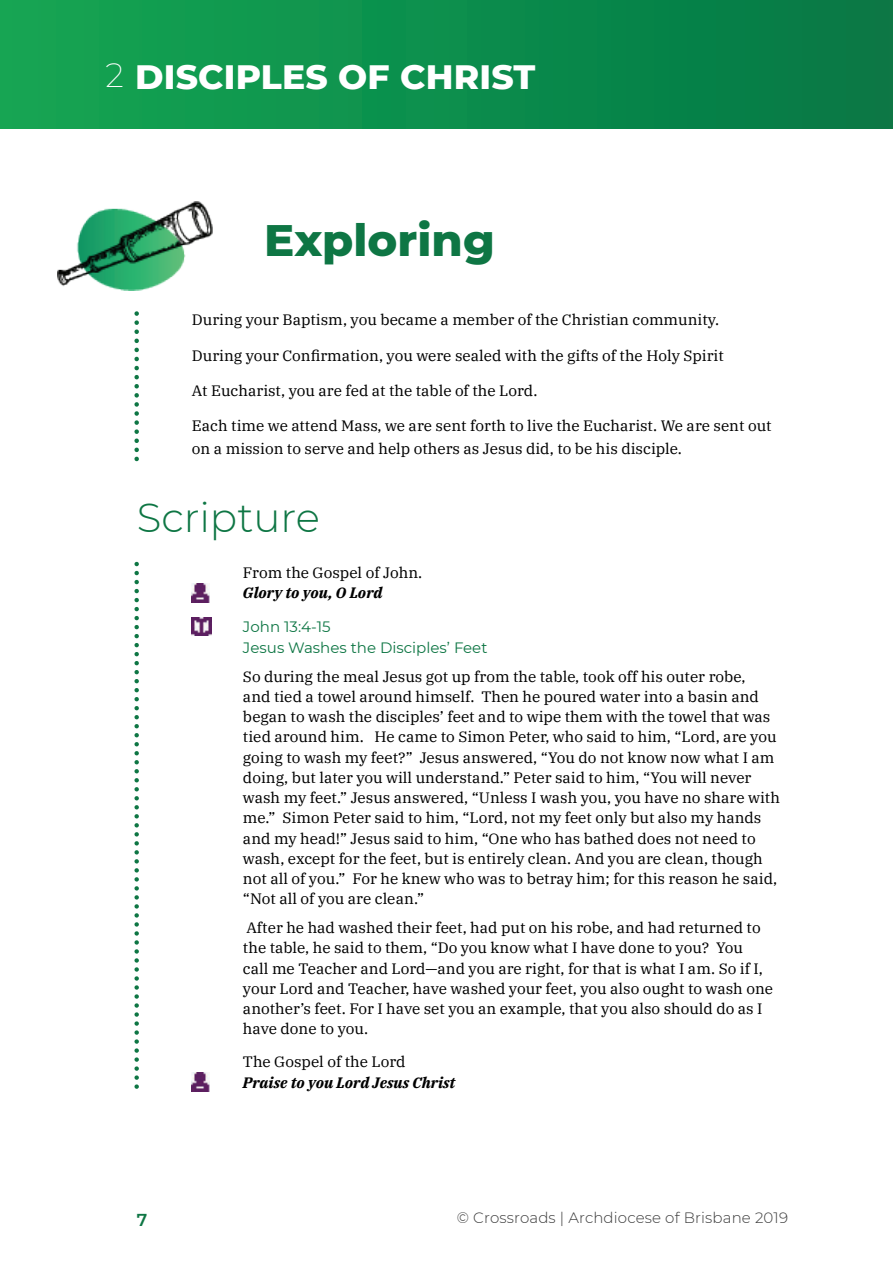
<style>
.page{position:relative;width:893px;height:1263px;background:#fff}
.page>*{position:absolute;margin:0;border:0;box-sizing:border-box;transform-origin:0 0}
.t1{font:800 45px "Montserrat";color:#0e7644}
.t2{font:300 40.5px "Montserrat";color:#0e7644}
.t3{font:800 34.5px "Montserrat";letter-spacing:.005em;color:#fff}
.t4{font:600 17.25px "Montserrat";color:#0e7644}
.t5{font:15px/20.2px "IBM Plex Serif";color:#000}
.t6{font:italic 700 15px "IBM Plex Serif";color:#000}
.t7{font:15px/21px "Montserrat";color:#0e7644}
.t8{font:300 15px "Montserrat";letter-spacing:.01em;color:#3a3a3a}
.s1{font-weight:200;font-size:33px}
</style>
<div class="page">
<div style="left:0;top:0;width:893px;height:128px;background:linear-gradient(to right,#15a653,#057745)"></div>
<img style="left:191px;top:583px;width:18px;height:20px">
<img style="left:191px;top:617px;width:21px;height:19px">
<img style="left:191px;top:1072px;width:18px;height:20px">
<svg style="left:134px;top:313px;width:5px;height:149px"></svg>
<svg style="left:134px;top:564px;width:5px;height:525px"></svg>
<img style="left:58px;top:202px;width:154px;height:88px">
<h3 class="t3" style="left:106px;top:51px;width:431px"><span class="s1">2</span> DISCIPLES OF CHRIST</h3>
<h1 class="t1" style="left:264px;top:207px;width:232px">Exploring</h1>
<p class="t5" style="left:192px;top:309px;width:529px">During your Baptism, you became a member of the Christian community.</p>
<p class="t5" style="left:192px;top:344px;width:533px">During your Confirmation, you were sealed with the gifts of the Holy Spirit</p>
<p class="t5" style="left:192px;top:379px;width:347px">At Eucharist, you are fed at the table of the Lord.</p>
<p class="t5" style="left:192px;top:413px;width:581px;line-height:22.5px">Each time we attend Mass, we are sent forth to live the Eucharist. We are sent out on a mission to serve and help others as Jesus did, to be his disciple.</p>
<h2 class="t2" style="left:137px;top:490px;width:185px">Scripture</h2>
<p class="t5" style="left:243px;top:561px;width:181px">From the Gospel of John.</p>
<p class="t6" style="left:243px;top:581px;width:141px">Glory to you, O Lord</p>
<p class="t7" style="left:243px;top:615px;width:246px">John 13:4-15<br>Jesus Washes the Disciples’ Feet</p>
<p class="t5" style="left:243px;top:665px;width:538px">So during the meal Jesus got up from the table, took off his outer robe,<br>and tied a towel around himself. Then he poured water into a basin and began to wash the disciples’ feet and to wipe them with the towel that was tied around him. He came to Simon Peter, who said to him, “Lord, are you going to wash my feet?” Jesus answered, “You do not know now what I am doing, but later you will understand.” Peter said to him, “You will never wash my feet.” Jesus answered, “Unless I wash you, you have no share with me.” Simon Peter said to him, “Lord, not my feet only but also my hands and my head!” Jesus said to him, “One who has bathed does not need to wash, except for the feet, but is entirely clean. And you are clean, though not all of you.” For he knew who was to betray him; for this reason he said, “Not all of you are clean.”</p>
<p class="t5" style="left:243px;top:916px;width:532px">After he had washed their feet, had put on his robe, and had returned to the table, he said to them, “Do you know what I have done to you? You<br>call me Teacher and Lord—and you are right, for that is what I am. So if I, your Lord and Teacher, have washed your feet, you also ought to wash one another’s feet. For I have set you an example, that you also should do as I have done to you.</p>
<p class="t5" style="left:243px;top:1051px;width:164px">The Gospel of the Lord</p>
<p class="t6" style="left:243px;top:1070px;width:214px">Praise to you Lord Jesus Christ</p>
<p class="t4" style="left:137px;top:1207px;width:12px">7</p>
<p class="t8" style="left:457px;top:1208px;width:333px">© Crossroads | Archdiocese of Brisbane 2019</p>
</div>
